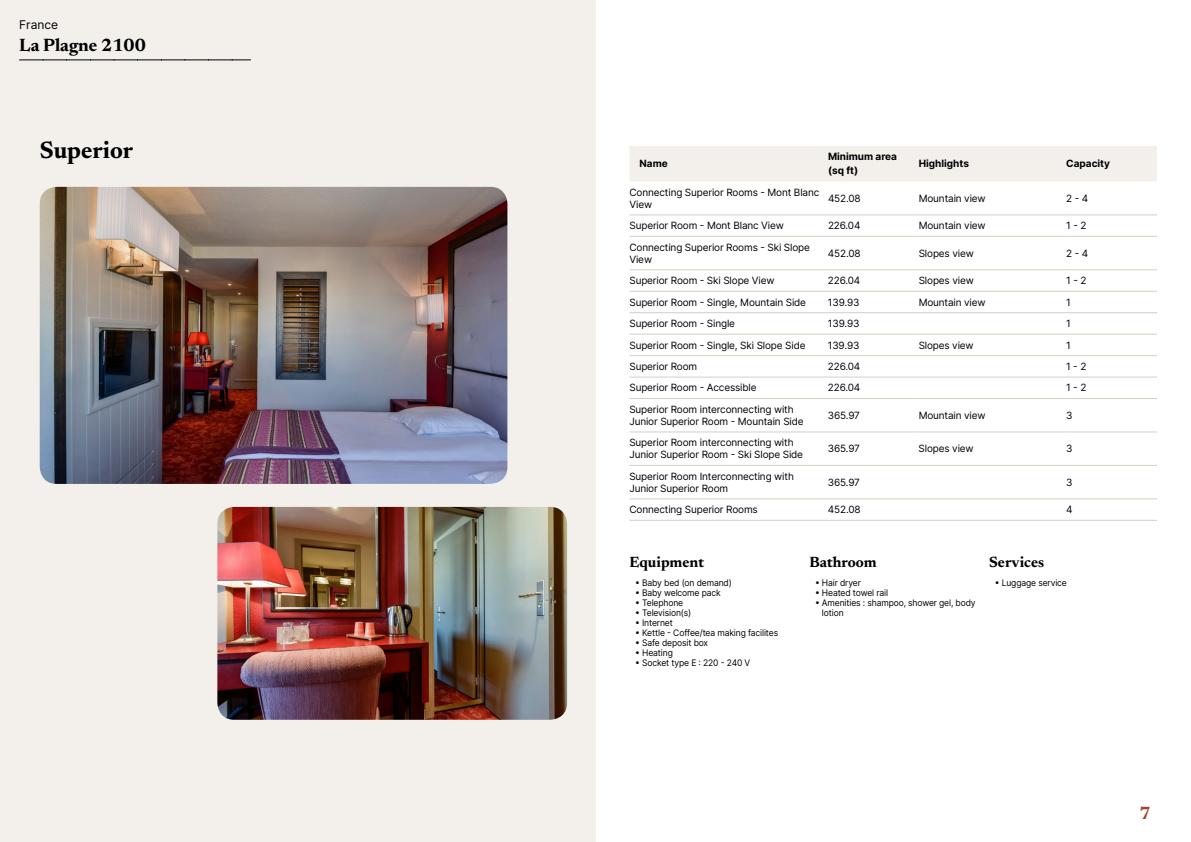
<style>
.page{position:relative;width:1191px;height:842px;background:#fff}
.page>*{position:absolute;margin:0;border:0;box-sizing:border-box;transform-origin:0 0}
.t1{font:700 24px "Newsreader 24 pt";color:#000}
.t2{font:700 18px "Newsreader 24 pt";color:#000}
.t3{font:700 18px "Newsreader 24 pt";color:#9d432c}
.t4{font:700 15px "Newsreader 24 pt";color:#000}
.t5{font:12px "Inter";color:#000}
.t6{font:10px/12px "Inter";letter-spacing:-.015em;color:#000}
.t7{font:700 10px/14px "Inter";color:#000}
.t8{font:9px/10px "Inter";letter-spacing:-.015em;color:#000;scale:.95 1}
</style>
<div class="page">
<div style="left:0;top:0;width:595px;height:842px;background:#f3f0ec"></div>
<img style="left:40px;top:187px;width:467px;height:297px">
<img style="left:217px;top:507px;width:350px;height:213px">
<svg style="left:20px;top:60px;width:230px;height:1px"></svg>
<div style="left:630px;top:146px;width:527px;height:35px;background:#f3f0ec"></div>
<hr style="left:629px;top:214px;width:199px;height:1px;background:#d7cdc1">
<hr style="left:828px;top:214px;width:90px;height:1px;background:#d7cdc1">
<hr style="left:918px;top:214px;width:148px;height:1px;background:#d7cdc1">
<hr style="left:1066px;top:214px;width:91px;height:1px;background:#d7cdc1">
<hr style="left:629px;top:236px;width:199px;height:1px;background:#d7cdc1">
<hr style="left:828px;top:236px;width:90px;height:1px;background:#d7cdc1">
<hr style="left:918px;top:236px;width:148px;height:1px;background:#d7cdc1">
<hr style="left:1066px;top:236px;width:91px;height:1px;background:#d7cdc1">
<hr style="left:629px;top:269px;width:199px;height:1px;background:#d7cdc1">
<hr style="left:828px;top:269px;width:90px;height:1px;background:#d7cdc1">
<hr style="left:918px;top:269px;width:148px;height:1px;background:#d7cdc1">
<hr style="left:1066px;top:269px;width:91px;height:1px;background:#d7cdc1">
<hr style="left:629px;top:291px;width:199px;height:1px;background:#d7cdc1">
<hr style="left:828px;top:291px;width:90px;height:1px;background:#d7cdc1">
<hr style="left:918px;top:291px;width:148px;height:1px;background:#d7cdc1">
<hr style="left:1066px;top:291px;width:91px;height:1px;background:#d7cdc1">
<hr style="left:629px;top:312px;width:199px;height:1px;background:#d7cdc1">
<hr style="left:828px;top:312px;width:90px;height:1px;background:#d7cdc1">
<hr style="left:918px;top:312px;width:148px;height:1px;background:#d7cdc1">
<hr style="left:1066px;top:312px;width:91px;height:1px;background:#d7cdc1">
<hr style="left:629px;top:334px;width:199px;height:1px;background:#d7cdc1">
<hr style="left:828px;top:334px;width:90px;height:1px;background:#d7cdc1">
<hr style="left:918px;top:334px;width:148px;height:1px;background:#d7cdc1">
<hr style="left:1066px;top:334px;width:91px;height:1px;background:#d7cdc1">
<hr style="left:629px;top:355px;width:199px;height:1px;background:#d7cdc1">
<hr style="left:828px;top:355px;width:90px;height:1px;background:#d7cdc1">
<hr style="left:918px;top:355px;width:148px;height:1px;background:#d7cdc1">
<hr style="left:1066px;top:355px;width:91px;height:1px;background:#d7cdc1">
<hr style="left:629px;top:377px;width:199px;height:1px;background:#d7cdc1">
<hr style="left:828px;top:377px;width:90px;height:1px;background:#d7cdc1">
<hr style="left:918px;top:377px;width:148px;height:1px;background:#d7cdc1">
<hr style="left:1066px;top:377px;width:91px;height:1px;background:#d7cdc1">
<hr style="left:629px;top:398px;width:199px;height:1px;background:#d7cdc1">
<hr style="left:828px;top:398px;width:90px;height:1px;background:#d7cdc1">
<hr style="left:918px;top:398px;width:148px;height:1px;background:#d7cdc1">
<hr style="left:1066px;top:398px;width:91px;height:1px;background:#d7cdc1">
<hr style="left:629px;top:431px;width:199px;height:1px;background:#d7cdc1">
<hr style="left:828px;top:431px;width:90px;height:1px;background:#d7cdc1">
<hr style="left:918px;top:431px;width:148px;height:1px;background:#d7cdc1">
<hr style="left:1066px;top:431px;width:91px;height:1px;background:#d7cdc1">
<hr style="left:629px;top:465px;width:199px;height:1px;background:#d7cdc1">
<hr style="left:828px;top:465px;width:90px;height:1px;background:#d7cdc1">
<hr style="left:918px;top:465px;width:148px;height:1px;background:#d7cdc1">
<hr style="left:1066px;top:465px;width:91px;height:1px;background:#d7cdc1">
<hr style="left:629px;top:498px;width:199px;height:1px;background:#d7cdc1">
<hr style="left:828px;top:498px;width:90px;height:1px;background:#d7cdc1">
<hr style="left:918px;top:498px;width:148px;height:1px;background:#d7cdc1">
<hr style="left:1066px;top:498px;width:91px;height:1px;background:#d7cdc1">
<hr style="left:629px;top:520px;width:199px;height:1px;background:#d7cdc1">
<hr style="left:828px;top:520px;width:90px;height:1px;background:#d7cdc1">
<hr style="left:918px;top:520px;width:148px;height:1px;background:#d7cdc1">
<hr style="left:1066px;top:520px;width:91px;height:1px;background:#d7cdc1">
<p class="t5" style="left:19px;top:15px;width:40px">France</p>
<h2 class="t2" style="left:19px;top:32px;width:128px">La Plagne 2100</h2>
<h1 class="t1" style="left:40px;top:133px;width:95px">Superior</h1>
<p class="t7" style="left:639px;top:157px;width:30px">Name</p>
<p class="t7" style="left:828px;top:150px;width:70px">Minimum area (sq ft)</p>
<p class="t7" style="left:918px;top:157px;width:52px">Highlights</p>
<p class="t7" style="left:1066px;top:157px;width:45px">Capacity</p>
<p class="t6" style="left:629px;top:186px;width:191px">Connecting Superior Rooms - Mont Blanc<br>View</p>
<p class="t6" style="left:828px;top:192px;width:34px">452.08</p>
<p class="t6" style="left:918px;top:192px;width:68px">Mountain view</p>
<p class="t6" style="left:1066px;top:192px;width:24px">2 - 4</p>
<p class="t6" style="left:629px;top:219px;width:156px">Superior Room - Mont Blanc View</p>
<p class="t6" style="left:828px;top:219px;width:34px">226.04</p>
<p class="t6" style="left:918px;top:219px;width:68px">Mountain view</p>
<p class="t6" style="left:1066px;top:219px;width:22px">1 - 2</p>
<p class="t6" style="left:629px;top:241px;width:182px">Connecting Superior Rooms - Ski Slope<br>View</p>
<p class="t6" style="left:828px;top:247px;width:34px">452.08</p>
<p class="t6" style="left:918px;top:247px;width:57px">Slopes view</p>
<p class="t6" style="left:1066px;top:247px;width:24px">2 - 4</p>
<p class="t6" style="left:629px;top:274px;width:147px">Superior Room - Ski Slope View</p>
<p class="t6" style="left:828px;top:274px;width:34px">226.04</p>
<p class="t6" style="left:918px;top:274px;width:57px">Slopes view</p>
<p class="t6" style="left:1066px;top:274px;width:22px">1 - 2</p>
<p class="t6" style="left:629px;top:296px;width:178px">Superior Room - Single, Mountain Side</p>
<p class="t6" style="left:828px;top:296px;width:33px">139.93</p>
<p class="t6" style="left:918px;top:296px;width:68px">Mountain view</p>
<p class="t6" style="left:1066px;top:296px;width:6px">1</p>
<p class="t6" style="left:629px;top:317px;width:107px">Superior Room - Single</p>
<p class="t6" style="left:828px;top:317px;width:33px">139.93</p>
<p class="t6" style="left:1066px;top:317px;width:6px">1</p>
<p class="t6" style="left:629px;top:339px;width:178px">Superior Room - Single, Ski Slope Side</p>
<p class="t6" style="left:828px;top:339px;width:33px">139.93</p>
<p class="t6" style="left:918px;top:339px;width:57px">Slopes view</p>
<p class="t6" style="left:1066px;top:339px;width:6px">1</p>
<p class="t6" style="left:629px;top:360px;width:69px">Superior Room</p>
<p class="t6" style="left:828px;top:360px;width:34px">226.04</p>
<p class="t6" style="left:1066px;top:360px;width:22px">1 - 2</p>
<p class="t6" style="left:629px;top:382px;width:129px">Superior Room - Accessible</p>
<p class="t6" style="left:828px;top:382px;width:34px">226.04</p>
<p class="t6" style="left:1066px;top:382px;width:22px">1 - 2</p>
<p class="t6" style="left:629px;top:403px;width:176px">Superior Room interconnecting with<br>Junior Superior Room - Mountain Side</p>
<p class="t6" style="left:828px;top:409px;width:34px">365.97</p>
<p class="t6" style="left:918px;top:409px;width:68px">Mountain view</p>
<p class="t6" style="left:1066px;top:409px;width:8px">3</p>
<p class="t6" style="left:629px;top:436px;width:175px">Superior Room interconnecting with<br>Junior Superior Room - Ski Slope Side</p>
<p class="t6" style="left:828px;top:442px;width:34px">365.97</p>
<p class="t6" style="left:918px;top:442px;width:57px">Slopes view</p>
<p class="t6" style="left:1066px;top:442px;width:8px">3</p>
<p class="t6" style="left:629px;top:470px;width:166px">Superior Room Interconnecting with<br>Junior Superior Room</p>
<p class="t6" style="left:828px;top:476px;width:34px">365.97</p>
<p class="t6" style="left:1066px;top:476px;width:8px">3</p>
<p class="t6" style="left:629px;top:503px;width:130px">Connecting Superior Rooms</p>
<p class="t6" style="left:828px;top:503px;width:34px">452.08</p>
<p class="t6" style="left:1066px;top:503px;width:8px">4</p>
<h3 class="t4" style="left:629px;top:551px;width:76px">Equipment</h3>
<p class="t8" style="left:635px;top:577px;width:103px">• Baby bed (on demand)</p>
<p class="t8" style="left:635px;top:587px;width:92px">• Baby welcome pack</p>
<p class="t8" style="left:635px;top:597px;width:52px">• Telephone</p>
<p class="t8" style="left:635px;top:607px;width:61px">• Television(s)</p>
<p class="t8" style="left:635px;top:617px;width:41px">• Internet</p>
<p class="t8" style="left:635px;top:627px;width:152px">• Kettle - Coffee/tea making facilites</p>
<p class="t8" style="left:635px;top:637px;width:78px">• Safe deposit box</p>
<p class="t8" style="left:635px;top:647px;width:41px">• Heating</p>
<p class="t8" style="left:635px;top:657px;width:123px">• Socket type E : 220 - 240 V</p>
<h3 class="t4" style="left:809px;top:551px;width:69px">Bathroom</h3>
<p class="t8" style="left:815px;top:577px;width:50px">• Hair dryer</p>
<p class="t8" style="left:815px;top:587px;width:78px">• Heated towel rail</p>
<p class="t8" style="left:822px;top:597px;width:163px;text-indent:-7px">• Amenities : shampoo, shower gel, body lotion</p>
<h3 class="t4" style="left:989px;top:551px;width:57px">Services</h3>
<p class="t8" style="left:994px;top:577px;width:77px">• Luggage service</p>
<h2 class="t3" style="left:1139px;top:800px;width:13px">7</h2>
</div>
